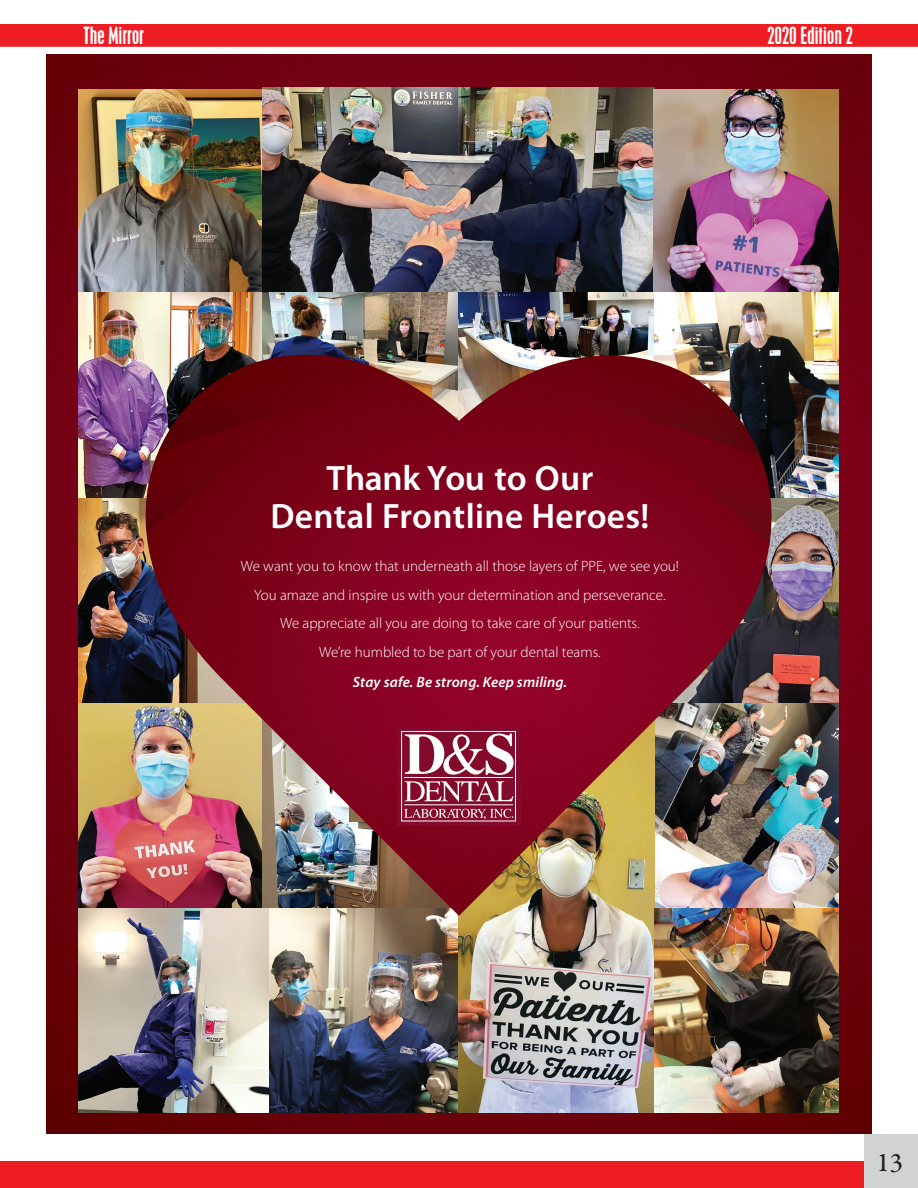
<style>
.page{position:relative;width:918px;height:1188px;background:#fff}
.page>*{position:absolute;margin:0;border:0;box-sizing:border-box;transform-origin:0 0}
.t1{font:600 35.4px/38.1px "Myriad Pro";letter-spacing:.01em;color:#fff;text-align:center}
.t2{font:500 27px "Garamond Premr Pro";color:#231f20}
.t3{font:condensed 21px "Placard";color:#fff}
.t4{font:300 15px/29px "Myriad Pro";color:#fff;text-align:center}
.s1{font-weight:600;font-style:italic}
</style>
<div class="page">
<div style="left:0;top:24px;width:918px;height:23px;background:#ee1d23"></div>
<div style="left:0;top:1161px;width:864px;height:27px;background:#ee1d23"></div>
<div style="left:864px;top:1134px;width:54px;height:54px;background:#d1d2d4"></div>
<img style="left:47px;top:54px;width:824px;height:1080px">
<img style="left:78px;top:90px;width:185px;height:203px">
<img style="left:263px;top:87px;width:391px;height:206px">
<img style="left:653px;top:90px;width:186px;height:408px">
<img style="left:78px;top:293px;width:185px;height:205px">
<img style="left:263px;top:293px;width:196px;height:60px">
<img style="left:459px;top:293px;width:195px;height:60px">
<img style="left:78px;top:498px;width:66px;height:206px">
<img style="left:773px;top:498px;width:66px;height:206px">
<img style="left:78px;top:704px;width:66px;height:204px">
<img style="left:773px;top:704px;width:66px;height:204px">
<img style="left:268px;top:916px;width:191px;height:196px">
<img style="left:459px;top:916px;width:195px;height:196px">
<img style="left:654px;top:908px;width:185px;height:204px">
<img style="left:78px;top:908px;width:190px;height:204px">
<img style="left:144px;top:353px;width:629px;height:563px">
<div style="left:397px;top:727px;width:123px;height:99px;background:#830a2b"></div>
<div style="left:401px;top:731px;width:115px;height:90px;border:1px solid #fff"></div>
<svg style="left:405px;top:734px;width:109px;height:41px"></svg>
<svg style="left:405px;top:781px;width:108px;height:21px"></svg>
<svg style="left:404px;top:809px;width:109px;height:11px"></svg>
<hr style="left:404px;top:777px;width:109px;height:1px;background:#fff">
<hr style="left:404px;top:804px;width:109px;height:1px;background:#fff">
<h3 class="t3" style="left:83px;top:23px;width:62px">The Mirror</h3>
<p class="t3" style="left:767px;top:23px;width:87px">2020 Edition 2</p>
<p class="t1" style="left:270px;top:460px;width:381px">Thank You to Our<br>Dental Frontline Heroes!</p>
<p class="t4" style="left:241px;top:552px;width:440px">We want you to know that underneath all those layers of PPE, we see you!<br>You amaze and inspire us with your determination and perseverance.<br>We appreciate all you are doing to take care of your patients.<br>We’re humbled to be part of your dental teams.<br><span class="s1">Stay safe. Be strong. Keep smiling.</span></p>
<p class="t2" style="left:877px;top:1146px;width:28px">13</p>
</div>
